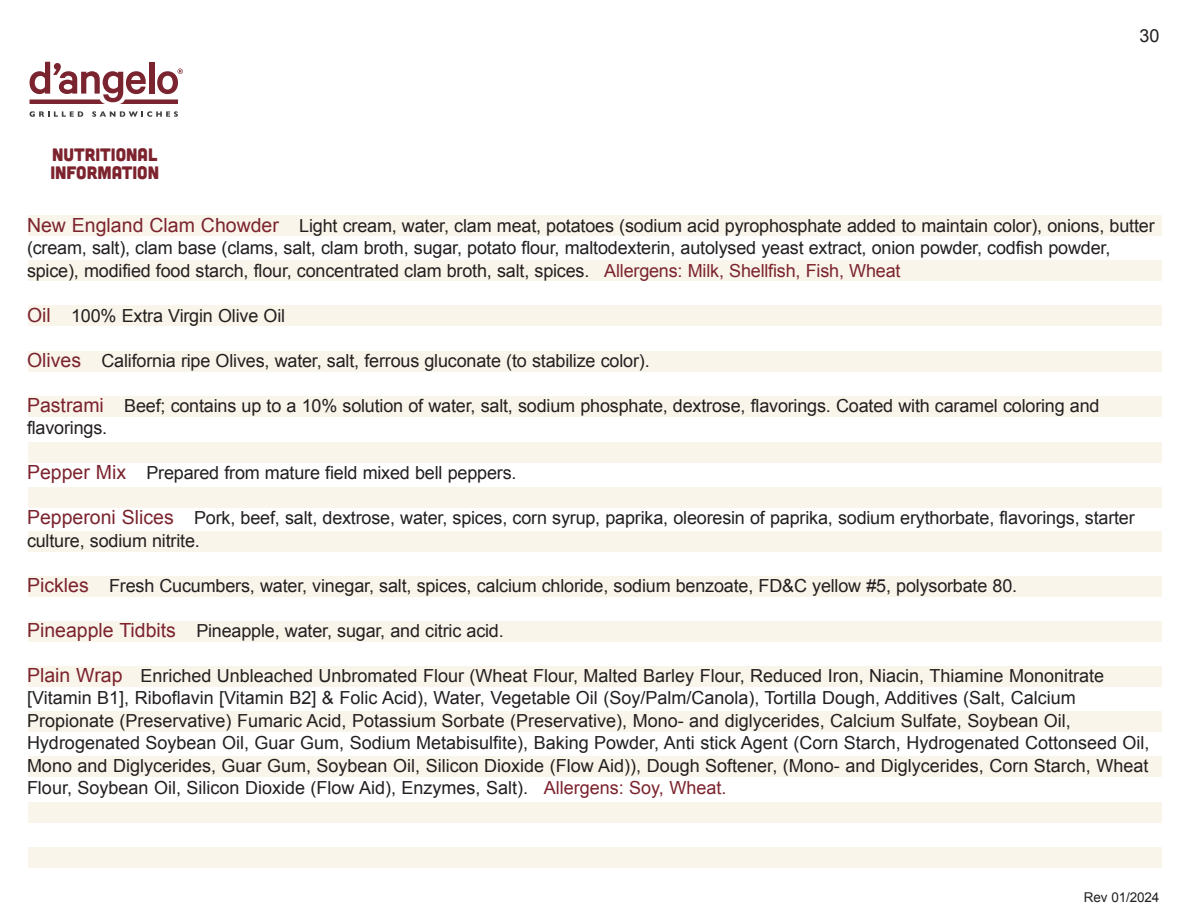
<style>
.page{position:relative;width:1188px;height:918px;background:#fff}
.page>*{position:absolute;margin:0;border:0;box-sizing:border-box;transform-origin:0 0}
.body_Copy{font:18px/22.5px "Arial";letter-spacing:-.01em;color:#231f20}
.t1{font:18px/18px "Cubano";color:#7c232e}
.body_Copy-2{font:13.5px "Arial";letter-spacing:-.01em;color:#231f20}
.s1{font-size:19.5px;color:#7c232e}
.s2{color:#7c232e}
</style>
<div class="page">
<div style="left:28px;top:215px;width:1134px;height:20px;background:#f9f5ea"></div>
<div style="left:28px;top:260px;width:1134px;height:21px;background:#f9f5ea"></div>
<div style="left:28px;top:306px;width:1134px;height:20px;background:#f9f5ea"></div>
<div style="left:28px;top:351px;width:1134px;height:20px;background:#f9f5ea"></div>
<div style="left:28px;top:397px;width:1134px;height:20px;background:#f9f5ea"></div>
<div style="left:28px;top:442px;width:1134px;height:20px;background:#f9f5ea"></div>
<div style="left:28px;top:487px;width:1134px;height:21px;background:#f9f5ea"></div>
<div style="left:28px;top:531px;width:1134px;height:20px;background:#f9f5ea"></div>
<div style="left:28px;top:576px;width:1134px;height:21px;background:#f9f5ea"></div>
<div style="left:28px;top:622px;width:1134px;height:20px;background:#f9f5ea"></div>
<div style="left:28px;top:666px;width:1134px;height:20px;background:#f9f5ea"></div>
<div style="left:28px;top:711px;width:1134px;height:21px;background:#f9f5ea"></div>
<div style="left:28px;top:757px;width:1134px;height:20px;background:#f9f5ea"></div>
<div style="left:28px;top:802px;width:1134px;height:20px;background:#f9f5ea"></div>
<div style="left:28px;top:847px;width:1134px;height:21px;background:#f9f5ea"></div>
<svg style="left:30px;top:111px;width:53px;height:6px"></svg>
<svg style="left:92px;top:111px;width:86px;height:6px"></svg>
<svg style="left:30px;top:62px;width:153px;height:42px"></svg>
<p class="t1" style="left:50px;top:145px;width:110px">NUTRITIONAL<br>INFORMATION</p>
<p class="body_Copy" style="left:1140px;top:24px;width:21px">30</p>
<p class="body_Copy" style="left:27px;top:215px;width:1129px"><span class="s1">New England Clam Chowder</span> Light cream, water, clam meat, potatoes (sodium acid pyrophosphate added to maintain color), onions, butter (cream, salt), clam base (clams, salt, clam broth, sugar, potato flour, maltodexterin, autolysed yeast extract, onion powder, codfish powder, spice), modified food starch, flour, concentrated clam broth, salt, spices. <span class="s2">Allergens: Milk, Shellfish, Fish, Wheat</span></p>
<p class="body_Copy" style="left:27px;top:305px;width:260px"><span class="s1">Oil</span> 100% Extra Virgin Olive Oil</p>
<p class="body_Copy" style="left:27px;top:350px;width:624px"><span class="s1">Olives</span> California ripe Olives, water, salt, ferrous gluconate (to stabilize color).</p>
<p class="body_Copy" style="left:27px;top:395px;width:1074px"><span class="s1">Pastrami</span> Beef; contains up to a 10% solution of water, salt, sodium phosphate, dextrose, flavorings. Coated with caramel coloring and flavorings.</p>
<p class="body_Copy" style="left:27px;top:462px;width:491px"><span class="s1">Pepper Mix</span> Prepared from mature field mixed bell peppers.</p>
<p class="body_Copy" style="left:27px;top:507px;width:1109px"><span class="s1">Pepperoni Slices</span> Pork, beef, salt, dextrose, water, spices, corn syrup, paprika, oleoresin of paprika, sodium erythorbate, flavorings, starter culture, sodium nitrite.</p>
<p class="body_Copy" style="left:27px;top:575px;width:992px"><span class="s1">Pickles</span> Fresh Cucumbers, water, vinegar, salt, spices, calcium chloride, sodium benzoate, FD&amp;C yellow #5, polysorbate 80.</p>
<p class="body_Copy" style="left:27px;top:620px;width:478px"><span class="s1">Pineapple Tidbits</span> Pineapple, water, sugar, and citric acid.</p>
<p class="body_Copy" style="left:27px;top:665px;width:1124px"><span class="s1">Plain Wrap</span> Enriched Unbleached Unbromated Flour (Wheat Flour, Malted Barley Flour, Reduced Iron, Niacin, Thiamine Mononitrate [Vitamin B1], Riboflavin [Vitamin B2] &amp; Folic Acid), Water, Vegetable Oil (Soy/Palm/Canola), Tortilla Dough, Additives (Salt, Calcium Propionate (Preservative) Fumaric Acid, Potassium Sorbate (Preservative), Mono- and diglycerides, Calcium Sulfate, Soybean Oil, Hydrogenated Soybean Oil, Guar Gum, Sodium Metabisulfite), Baking Powder, Anti stick Agent (Corn Starch, Hydrogenated Cottonseed Oil, Mono and Diglycerides, Guar Gum, Soybean Oil, Silicon Dioxide (Flow Aid)), Dough Softener, (Mono- and Diglycerides, Corn Starch, Wheat Flour, Soybean Oil, Silicon Dioxide (Flow Aid), Enzymes, Salt). <span class="s2">Allergens: Soy, Wheat.</span></p>
<p class="body_Copy-2" style="left:1084px;top:889px;width:77px">Rev 01/2024</p>
</div>
